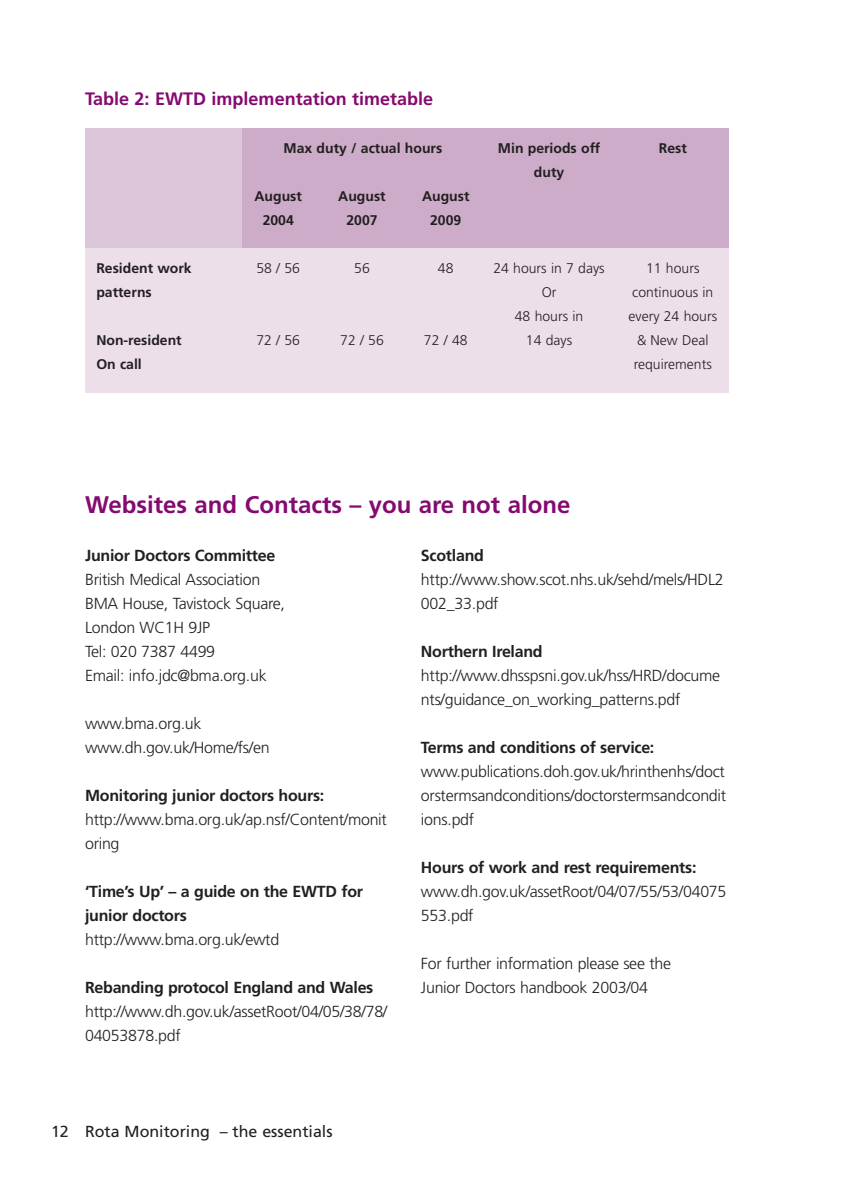
<style>
.page{position:relative;width:842px;height:1191px;background:#fff}
.page>*{position:absolute;margin:0;border:0;box-sizing:border-box;transform-origin:0 0}
.t1{font:700 24px "Frutiger";color:#850a70}
.t2{font:700 18px "Frutiger";color:#850a70}
.t3{font:300 16px/24px "Frutiger";letter-spacing:-.015em;color:#231f20}
.t4{font:700 16px/24px "Frutiger";letter-spacing:-.015em;color:#231f20}
.t5{font:16px "Frutiger";color:#231f20}
.t6{font:700 14px/24px "Frutiger";color:#231f20;text-align:center}
.t7{font:300 14px/24px "Frutiger";color:#231f20;text-align:center}
</style>
<div class="page">
<div style="left:85px;top:129px;width:157px;height:120px;background:#dcc6da"></div>
<div style="left:242px;top:129px;width:487px;height:120px;background:#ccacc9"></div>
<div style="left:85px;top:249px;width:644px;height:144px;background:#ecdfea"></div>
<p class="t2" style="left:85px;top:91px;width:350px">Table 2: EWTD implementation timetable</p>
<p class="t6" style="left:284px;top:137px;width:160px">Max duty / actual hours</p>
<p class="t6" style="left:255px;top:185px;width:49px">August<br>2004</p>
<p class="t6" style="left:338px;top:185px;width:49px">August<br>2007</p>
<p class="t6" style="left:422px;top:185px;width:49px">August<br>2009</p>
<p class="t7" style="left:256px;top:257px;width:45px">58 / 56</p>
<p class="t7" style="left:354px;top:257px;width:17px">56</p>
<p class="t7" style="left:438px;top:257px;width:17px">48</p>
<p class="t6" style="left:96px;top:257px;width:97px;text-align:left">Resident work patterns</p>
<p class="t6" style="left:96px;top:329px;width:87px">Non-resident</p>
<p class="t7" style="left:256px;top:329px;width:45px">72 / 56</p>
<p class="t7" style="left:340px;top:329px;width:45px">72 / 56</p>
<p class="t7" style="left:424px;top:329px;width:45px">72 / 48</p>
<p class="t6" style="left:96px;top:353px;width:47px">On call</p>
<p class="t6" style="left:498px;top:137px;width:104px">Min periods off duty</p>
<p class="t6" style="left:659px;top:137px;width:29px">Rest</p>
<p class="t7" style="left:493px;top:257px;width:113px">24 hours in 7 days<br>Or<br>48 hours in<br>14 days</p>
<p class="t7" style="left:628px;top:257px;width:90px">11 hours continuous in every 24 hours &amp; New Deal requirements</p>
<h1 class="t1" style="left:85px;top:495px;width:487px">Websites and Contacts – you are not alone</h1>
<p class="t4" style="left:85px;top:544px;width:192px">Junior Doctors Committee</p>
<p class="t3" style="left:85px;top:568px;width:201px">British Medical Association<br>BMA House, Tavistock Square,<br>London WC1H 9JP<br>Tel: 020 7387 4499<br>Email: info.jdc@bma.org.uk</p>
<p class="t3" style="left:85px;top:712px;width:186px">www.bma.org.uk www.dh.gov.uk/Home/fs/en</p>
<p class="t4" style="left:85px;top:784px;width:241px">Monitoring junior doctors hours:</p>
<p class="t3" style="left:85px;top:808px;width:303px">http://www.bma.org.uk/ap.nsf/Content/monit oring</p>
<p class="t4" style="left:85px;top:880px;width:280px">‘Time’s Up’ – a guide on the EWTD for junior doctors</p>
<p class="t3" style="left:85px;top:928px;width:196px">http://www.bma.org.uk/ewtd</p>
<p class="t4" style="left:85px;top:976px;width:290px">Rebanding protocol England and Wales</p>
<p class="t3" style="left:85px;top:1000px;width:304px">http://www.dh.gov.uk/assetRoot/04/05/38/78/<br>04053878.pdf</p>
<p class="t5" style="left:51px;top:1125px;width:283px">12 Rota Monitoring – the essentials</p>
<p class="t4" style="left:421px;top:544px;width:65px">Scotland</p>
<p class="t3" style="left:421px;top:568px;width:304px">http://www.show.scot.nhs.uk/sehd/mels/HDL2<br>002_33.pdf</p>
<p class="t4" style="left:421px;top:640px;width:123px">Northern Ireland</p>
<p class="t3" style="left:421px;top:664px;width:301px">http://www.dhsspsni.gov.uk/hss/HRD/docume nts/guidance_on_working_patterns.pdf</p>
<p class="t4" style="left:421px;top:736px;width:235px">Terms and conditions of service:</p>
<p class="t3" style="left:421px;top:760px;width:307px;text-align:justify">www.publications.doh.gov.uk/hrinthenhs/doct orstermsandconditions/doctorstermsandcondit ions.pdf</p>
<p class="t4" style="left:421px;top:856px;width:277px">Hours of work and rest requirements:</p>
<p class="t3" style="left:421px;top:880px;width:307px">www.dh.gov.uk/assetRoot/04/07/55/53/04075<br>553.pdf</p>
<p class="t3" style="left:421px;top:952px;width:252px">For further information please see the<br>Junior Doctors handbook 2003/04</p>
</div>
